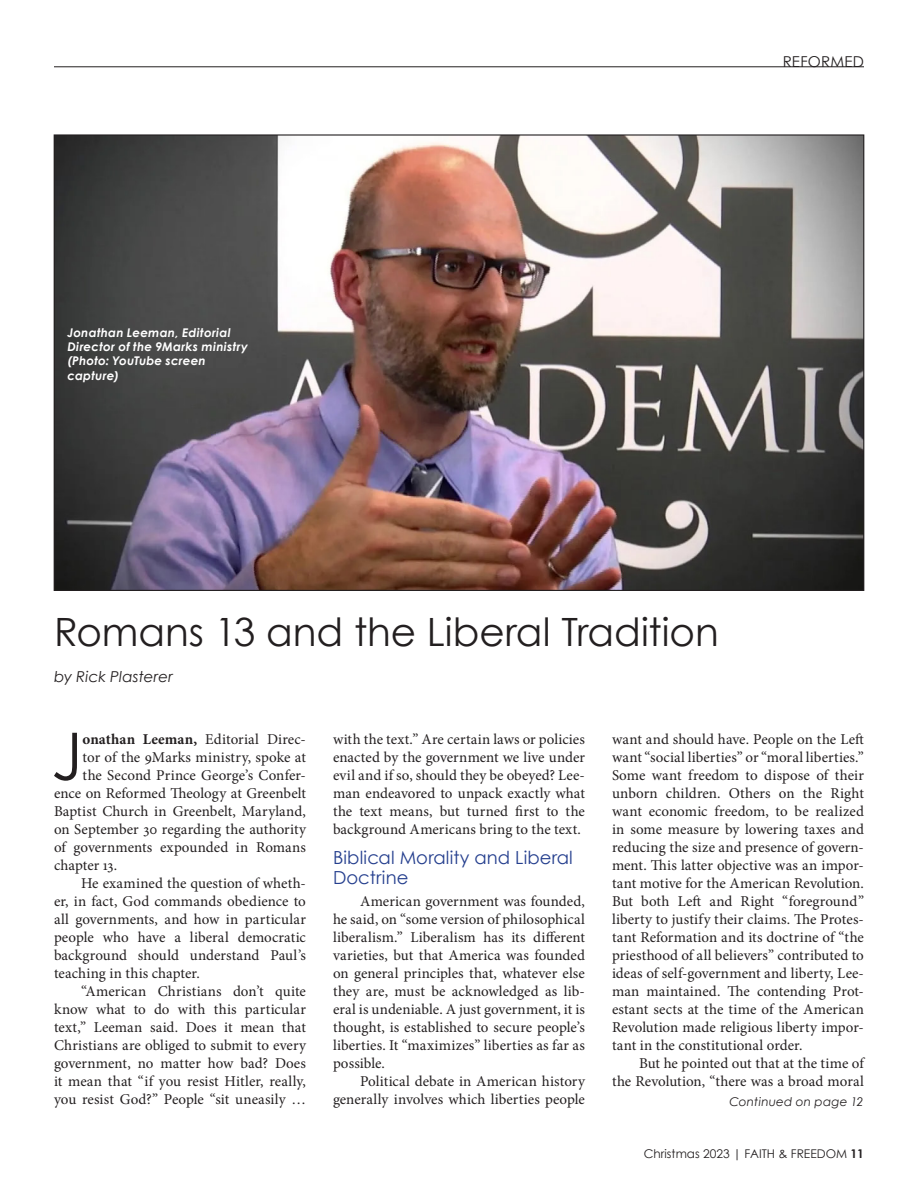
<style>
.page{position:relative;width:918px;height:1188px;background:#fff}
.page>*{position:absolute;margin:0;border:0;box-sizing:border-box;transform-origin:0 0}
.Body_Text_-_Dropped_Cap{font:65.1px "Century Gothic";color:#231f20}
.Brief_Headline{font:39px "Century Gothic";color:#231f20}
.Subheading{font:18px/19.8px "Century Gothic";letter-spacing:.01em;color:#253f8e}
.Body_Text{font:15px/18px "Minion Pro";letter-spacing:.005em;color:#231f20;text-align:justify}
.Body_Text_-_Dropped_Cap-2{font:15px "Minion Pro";letter-spacing:.005em;color:#231f20}
.Byline{font:italic 15px "Century Gothic";letter-spacing:.01em;color:#231f20}
.Section_heading_w__underscore{font:15px "Century Gothic";letter-spacing:.015em;color:#231f20}
.Cutline{font:italic 700 12px/14.4px "Century Gothic";letter-spacing:.02em;color:#fff}
.t1{font:12px "Century Gothic";color:#231f20}
.Cutline-2{font:italic 12px "Century Gothic";letter-spacing:.02em;color:#231f20}
.s1{font-weight:700}
</style>
<div class="page">
<hr style="left:54px;top:67px;width:810px;height:1px;background:#231f20">
<img style="left:56px;top:136px;width:806px;height:453px">
<p class="Section_heading_w__underscore" style="left:783px;top:51px;width:83px">REFORMED</p>
<p class="Cutline" style="left:68px;top:325px;width:182px">Jonathan Leeman, Editorial<br>Director of the 9Marks ministry (Photo: YouTube screen capture)</p>
<p class="Brief_Headline" style="left:54px;top:605px;width:666px">Romans 13 and the Liberal Tradition</p>
<p class="Byline" style="left:54px;top:666px;width:120px">by Rick Plasterer</p>
<p class="Body_Text_-_Dropped_Cap" style="left:51px;top:711px;width:33px">J</p>
<p class="Body_Text_-_Dropped_Cap-2" style="left:83px;top:729px;width:225px"><span class="s1">onathan Leeman,</span> Editorial Direc-</p>
<p class="Body_Text_-_Dropped_Cap-2" style="left:83px;top:747px;width:225px">tor of the 9Marks ministry, spoke at</p>
<p class="Body_Text_-_Dropped_Cap-2" style="left:83px;top:765px;width:225px">the Second Prince George’s Confer-</p>
<p class="Body_Text_-_Dropped_Cap-2" style="left:54px;top:783px;width:254px">ence on Reformed Theology at Greenbelt</p>
<p class="Body_Text_-_Dropped_Cap-2" style="left:54px;top:801px;width:254px">Baptist Church in Greenbelt, Maryland,</p>
<p class="Body_Text_-_Dropped_Cap-2" style="left:54px;top:819px;width:254px">on September 30 regarding the authority</p>
<p class="Body_Text_-_Dropped_Cap-2" style="left:54px;top:837px;width:254px">of governments expounded in Romans</p>
<p class="Body_Text_-_Dropped_Cap-2" style="left:54px;top:855px;width:65px">chapter 13.</p>
<p class="Body_Text" style="left:54px;top:874px;width:254px;text-indent:27px">He examined the question of wheth&shy;er, in fact, God commands obedience to all governments, and how in particular people who have a liberal democratic background should understand Paul’s teaching in this chapter.</p>
<p class="Body_Text" style="left:54px;top:982px;width:254px;text-indent:27px">“American Christians don’t quite know what to do with this particular text,” Leeman said. Does it mean that Christians are obliged to submit to every government, no matter how bad? Does it mean that “if you resist Hitler, really, you resist God?” People “sit uneasily …</p>
<p class="Body_Text" style="left:333px;top:730px;width:254px">with the text.” Are certain laws or policies enacted by the government we live under evil and if so, should they be obeyed? Lee&shy;man endeavored to unpack exactly what the text means, but turned first to the background Americans bring to the text.</p>
<p class="Subheading" style="left:333px;top:847px;width:241px">Biblical Morality and Liberal<br>Doctrine</p>
<p class="Body_Text" style="left:333px;top:892px;width:254px;text-indent:27px">American government was founded, he said, on “some version of philosophical liberalism.” Liberalism has its different varieties, but that America was founded on general principles that, whatever else they are, must be acknowledged as lib&shy;eral is undeniable. A just government, it is thought, is established to secure people’s liberties. It “maximizes” liberties as far as possible.</p>
<p class="Body_Text" style="left:333px;top:1072px;width:254px;text-align:right">Political debate in American history generally involves which liberties people</p>
<p class="Body_Text" style="left:612px;top:730px;width:254px">want and should have. People on the Left want “social liberties” or “moral liberties.” Some want freedom to dispose of their unborn children. Others on the Right want economic freedom, to be realized in some measure by lowering taxes and reducing the size and presence of govern&shy;ment. This latter objective was an impor&shy;tant motive for the American Revolution.<br>But both Left and Right “foreground” liberty to justify their claims. The Protes&shy;tant Reformation and its doctrine of “the priesthood of all believers” contributed to ideas of self-government and liberty, Lee&shy;man maintained. The contending Prot&shy;estant sects at the time of the American Revolution made religious liberty impor&shy;tant in the constitutional order.</p>
<p class="Body_Text" style="left:612px;top:1054px;width:254px;text-align:right">But he pointed out that at the time of<br>the Revolution, “there was a broad moral</p>
<p class="Cutline-2" style="left:729px;top:1093px;width:136px">Continued on page 12</p>
<p class="t1" style="left:644px;top:1145px;width:222px">Christmas 2023 | FAITH &amp; FREEDOM <span class="s1">11</span></p>
</div>
